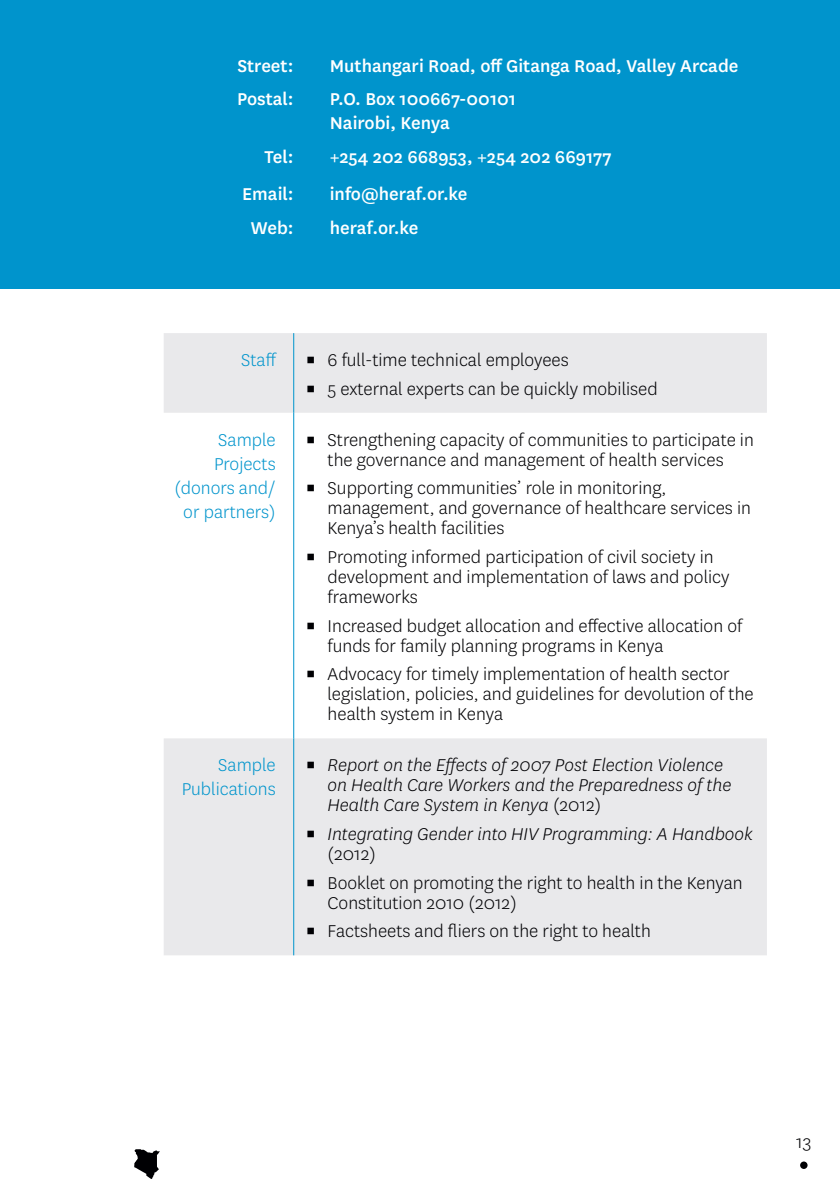
<style>
.page{position:relative;width:840px;height:1191px;background:#fff}
.page>*{position:absolute;margin:0;border:0;box-sizing:border-box;transform-origin:0 0}
.t1{font:300 60px "National";color:#000003}
.t2{font:300 20px/20px "National";color:#000003}
.t3{font:italic 300 20px/20px "National";color:#000003}
.Contact{font:500 20px "National";color:#fff}
.t4{font:300 20px/24px "National";color:#0094cc;text-align:right}
.s1{font-style:normal}
</style>
<div class="page">
<svg style="left:134px;top:1149px;width:26px;height:30px"></svg>
<hr style="left:0;top:0;width:1px;height:1191px;background:#000003">
<div style="left:0;top:0;width:839px;height:288px;background:#0094cc"></div>
<svg style="left:164px;top:333px;width:602px;height:622px"></svg>
<hr style="left:293px;top:333px;width:1px;height:80px;background:#0094cc">
<hr style="left:293px;top:738px;width:1px;height:217px;background:#0094cc">
<hr style="left:293px;top:413px;width:1px;height:325px;background:#0094cc">
<p class="Contact" style="left:237px;top:52px;width:58px">Street:</p>
<p class="Contact" style="left:329px;top:52px;width:410px">Muthangari Road, off Gitanga Road, Valley Arcade</p>
<p class="Contact" style="left:237px;top:85px;width:58px">Postal:</p>
<p class="Contact" style="left:329px;top:85px;width:187px">P.O. Box 100667-00101</p>
<p class="Contact" style="left:329px;top:109px;width:121px">Nairobi, Kenya</p>
<p class="Contact" style="left:264px;top:144px;width:31px">Tel:</p>
<p class="Contact" style="left:329px;top:144px;width:283px">+254 202 668953, +254 202 669177</p>
<p class="Contact" style="left:242px;top:180px;width:53px">Email:</p>
<p class="Contact" style="left:329px;top:180px;width:139px">info@heraf.or.ke</p>
<p class="Contact" style="left:251px;top:214px;width:44px">Web:</p>
<p class="Contact" style="left:329px;top:214px;width:90px">heraf.or.ke</p>
<p class="t4" style="left:241px;top:347px;width:37px">Staff</p>
<p class="t2" style="left:306px;top:345px;width:12px;line-height:28.6px">▪ ▪</p>
<p class="t4" style="left:218px;top:427px;width:59px">Sample</p>
<p class="t2" style="left:306px;top:429px;width:12px">▪</p>
<p class="t4" style="left:174px;top:451px;width:103px">Projects (donors and/</p>
<p class="t2" style="left:306px;top:478px;width:12px">▪</p>
<p class="t4" style="left:183px;top:499px;width:94px">or partners)</p>
<p class="t2" style="left:306px;top:546px;width:12px">▪</p>
<p class="t2" style="left:306px;top:615px;width:12px">▪</p>
<p class="t2" style="left:306px;top:663px;width:12px">▪</p>
<p class="t4" style="left:218px;top:752px;width:59px">Sample</p>
<p class="t2" style="left:306px;top:754px;width:12px">▪</p>
<p class="t4" style="left:182px;top:776px;width:95px">Publications</p>
<p class="t2" style="left:306px;top:823px;width:12px">▪</p>
<p class="t2" style="left:306px;top:872px;width:12px">▪</p>
<p class="t2" style="left:306px;top:920px;width:12px">▪</p>
<p class="t2" style="left:327px;top:345px;width:331px;line-height:28.6px">6 full-time technical employees<br>5 external experts can be quickly mobilised</p>
<p class="t2" style="left:327px;top:429px;width:427px">Strengthening capacity of communities to participate in the governance and management of health services</p>
<p class="t2" style="left:327px;top:478px;width:425px">Supporting communities’ role in monitoring, management, and governance of healthcare services in<br>Kenya’s health facilities</p>
<p class="t2" style="left:327px;top:546px;width:403px">Promoting informed participation of civil society in development and implementation of laws and policy frameworks</p>
<p class="t2" style="left:327px;top:615px;width:416px">Increased budget allocation and effective allocation of funds for family planning programs in Kenya</p>
<p class="t2" style="left:327px;top:663px;width:427px">Advocacy for timely implementation of health sector legislation, policies, and guidelines for devolution of the health system in Kenya</p>
<p class="t3" style="left:327px;top:755px;width:405px">Report on the Effects of 2007 Post Election Violence on Health Care Workers and the Preparedness of the<br>Health Care System in Kenya <span class="s1">(2012)</span></p>
<p class="t3" style="left:327px;top:823px;width:426px">Integrating Gender into HIV Programming: A Handbook <span class="s1">(2012)</span></p>
<p class="t2" style="left:327px;top:872px;width:416px">Booklet on promoting the right to health in the Kenyan<br>Constitution 2010 (2012)</p>
<p class="t2" style="left:327px;top:920px;width:324px">Factsheets and fliers on the right to health</p>
<p class="t2" style="left:795px;top:1131px;width:17px">13</p>
<h1 class="t1" style="left:794px;top:1124px;width:19px">•</h1>
</div>
